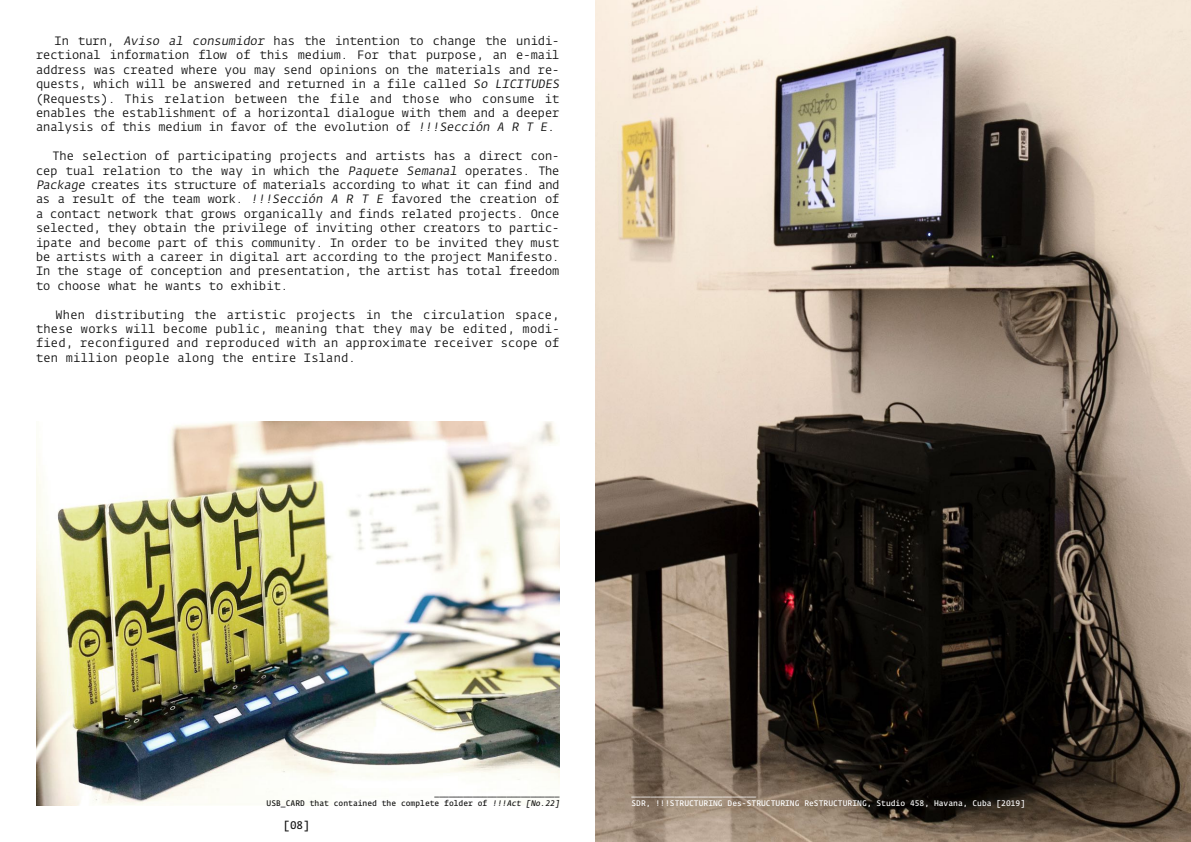
<style>
.page{position:relative;width:1191px;height:842px;background:#fff}
.page>*{position:absolute;margin:0;border:0;box-sizing:border-box;transform-origin:0 0}
.t1{font:12px/14.4px "Fedra Mono";color:#121212;text-align:justify}
.t2{font:11px "Fedra Mono";color:#121212}
.t3{font:8px/9.6px "Fedra Mono";color:#fff}
.t4{font:8px/9.6px "Fedra Mono";color:#121212;text-align:right}
.s1{font-style:italic}
</style>
<div class="page">
<img style="left:36px;top:421px;width:523px;height:385px">
<img style="left:595px;top:0;width:596px;height:842px">
<p class="t1" style="left:36px;top:34px;width:527px;text-align:left;text-indent:18px">In turn, <span class="s1">Aviso al consumidor</span> has the intention to change the unidi&shy;rectional information flow of this medium. For that purpose, an e-mail address was created where you may send opinions on the materials and re&shy;quests, which will be answered and returned in a file called <span class="s1">So LICITUDES </span>(Requests). This relation between the file and those who consume it enables the establishment of a horizontal dialogue with them and a deeper analysis of this medium in favor of the evolution of <span class="s1">!!!Sección A R T E.</span></p>
<p class="t1" style="left:36px;top:149px;width:525px;text-indent:16px">The selection of participating projects and artists has a direct con&shy;cep tual relation to the way in which the <span class="s1">Paquete Semanal</span> operates. The <span class="s1">Package</span> creates its structure of materials according to what it can find and as a result of the team work. <span class="s1">!!!Sección A R T E</span> favored the creation of a contact network that grows organically and finds related projects. Once selected, they obtain the privilege of inviting other creators to partic&shy;ipate and become part of this community. In order to be invited they must be artists with a career in digital art according to the project Manifesto.<br>In the stage of conception and presentation, the artist has total freedom to choose what he wants to exhibit.</p>
<p class="t1" style="left:36px;top:307px;width:525px;text-indent:20px">When distributing the artistic projects in the circulation space, these works will become public, meaning that they may be edited, modi&shy;fied, reconfigured and reproduced with an approximate receiver scope of ten million people along the entire Island.</p>
<p class="t4" style="left:266px;top:788px;width:296px">__________________________<br>USB_CARD that contained the complete folder of <span class="s1">!!!Act [No.22]</span></p>
<p class="t3" style="left:631px;top:788px;width:395px">__________________________<br>SDR, !!!STRUCTURING Des-STRUCTURING ReSTRUCTURING, Studio 458, Havana, Cuba [2019]</p>
<p class="t2" style="left:283px;top:819px;width:28px">[08]</p>
</div>
